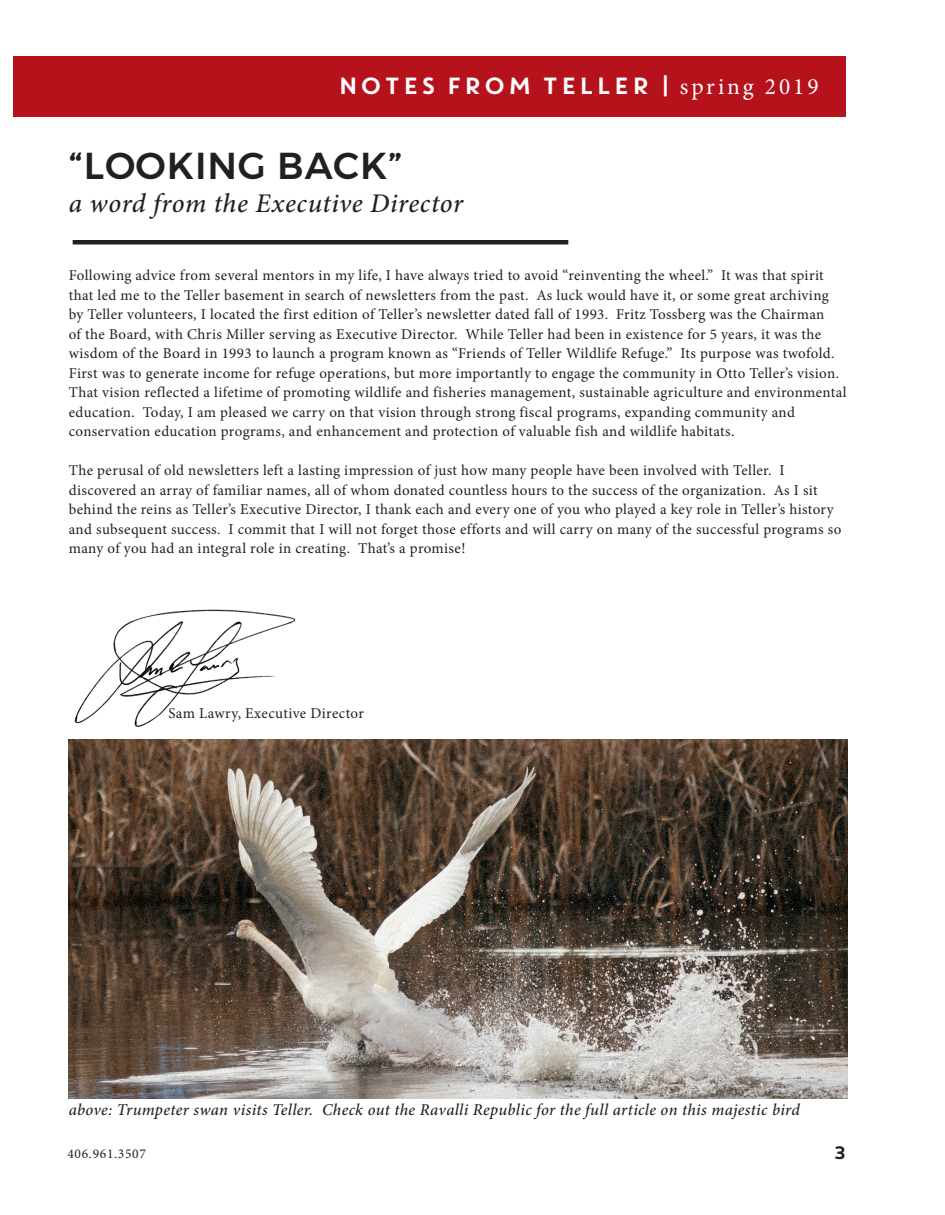
<style>
.page{position:relative;width:945px;height:1215px;background:#fff}
.page>*{position:absolute;margin:0;border:0;box-sizing:border-box;transform-origin:0 0}
.t1{font:500 37.5px "Montserrat";letter-spacing:.025em;color:#231f20}
.t2{font:italic 500 27px "Minion Pro";letter-spacing:.02em;color:#231f20}
.t3{font:23.4px "Core Circus";color:#fff}
.t4{font:18px "Core Circus";color:#231f20}
.t5{font:italic 500 16.5px "Minion Pro";letter-spacing:.02em;color:#231f20}
.t6{font:15px/19.5px "Minion Pro";letter-spacing:.025em;color:#231f20}
.t7{font:13.5px "Minion Pro";letter-spacing:.05em;color:#231f20}
.s1{font-family:"Minion Pro"}
</style>
<div class="page">
<div style="left:14px;top:56px;width:832px;height:61px;background:#b5121b"></div>
<hr style="left:73px;top:240px;width:495px;height:4px;background:#231f20">
<img style="left:74px;top:609px;width:222px;height:118px">
<img style="left:69px;top:740px;width:779px;height:358px">
<h3 class="t3" style="left:337px;top:70px;width:483px">NOTES FROM TELLER | <span class="s1">spring 2019</span></h3>
<p class="t1" style="left:69px;top:143px;width:335px">“LOOKING BACK”</p>
<p class="t2" style="left:69px;top:184px;width:396px">a word from the Executive Director</p>
<p class="t6" style="left:69px;top:266px;width:779px">Following advice from several mentors in my life, I have always tried to avoid “reinventing the wheel.” It was that spirit that led me to the Teller basement in search of newsletters from the past. As luck would have it, or some great archiving by Teller volunteers, I located the first edition of Teller’s newsletter dated fall of 1993. Fritz Tossberg was the Chairman<br>of the Board, with Chris Miller serving as Executive Director. While Teller had been in existence for 5 years, it was the wisdom of the Board in 1993 to launch a program known as “Friends of Teller Wildlife Refuge.” Its purpose was twofold.<br>First was to generate income for refuge operations, but more importantly to engage the community in Otto Teller’s vision.<br>That vision reflected a lifetime of promoting wildlife and fisheries management, sustainable agriculture and environmental education. Today, I am pleased we carry on that vision through strong fiscal programs, expanding community and conservation education programs, and enhancement and protection of valuable fish and wildlife habitats.</p>
<p class="t6" style="left:69px;top:461px;width:774px">The perusal of old newsletters left a lasting impression of just how many people have been involved with Teller. I discovered an array of familiar names, all of whom donated countless hours to the success of the organization. As I sit behind the reins as Teller’s Executive Director, I thank each and every one of you who played a key role in Teller’s history and subsequent success. I commit that I will not forget those efforts and will carry on many of the successful programs so many of you had an integral role in creating. That’s a promise!</p>
<p class="t6" style="left:168px;top:703px;width:197px">Sam Lawry, Executive Director</p>
<p class="t5" style="left:69px;top:1099px;width:733px">above: Trumpeter swan visits Teller. Check out the Ravalli Republic for the full article on this majestic bird</p>
<p class="t7" style="left:68px;top:1144px;width:80px">406.961.3507</p>
<p class="t4" style="left:833px;top:1140px;width:16px">3</p>
</div>
